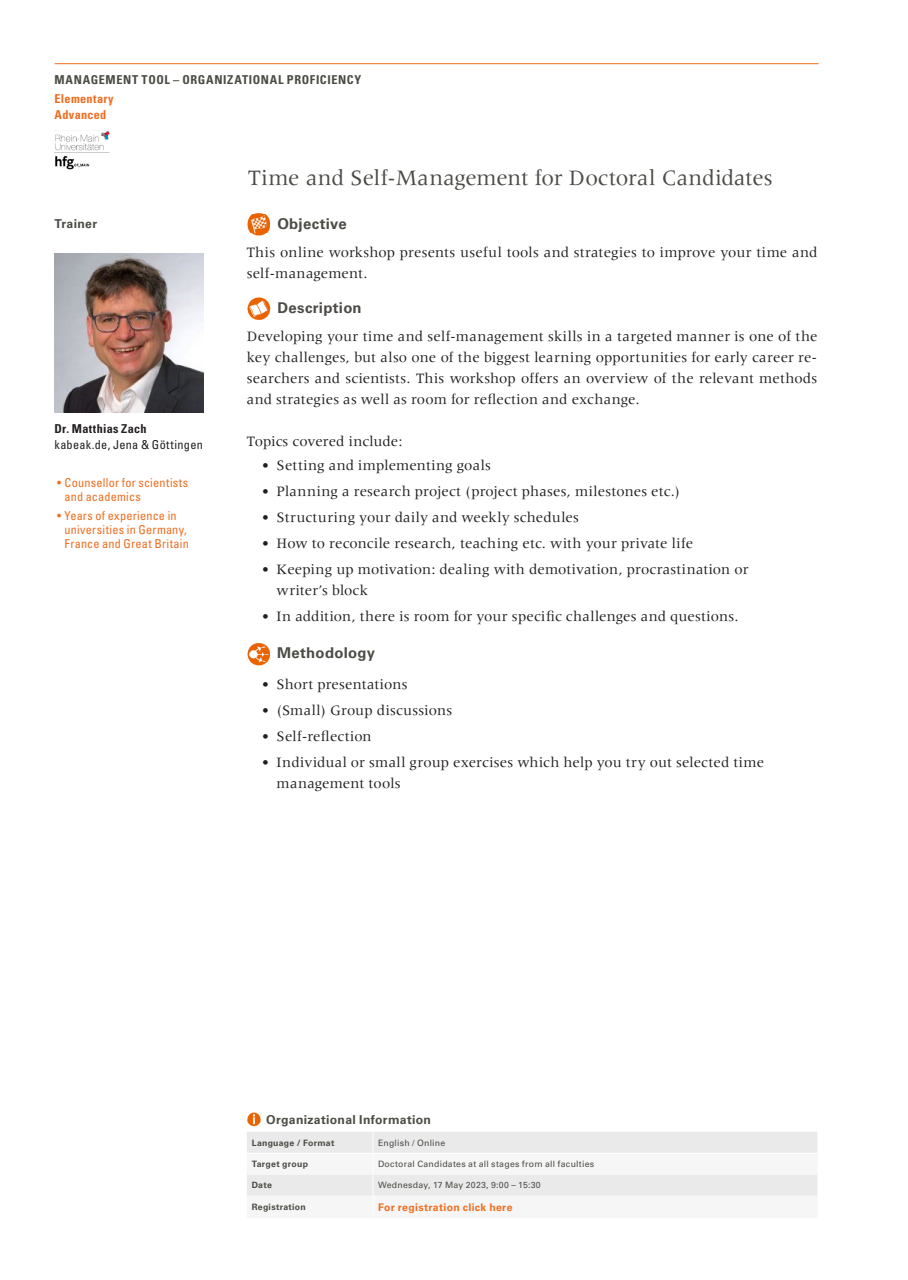
<style>
.page{position:relative;width:908px;height:1280px;background:#fff}
.page>*{position:absolute;margin:0;border:0;box-sizing:border-box;transform-origin:0 0}
.Kurse{font:22.75px "Meridien LT Std";letter-spacing:-.005em;color:#4c4b46}
.mengentext{font:14.88px/21px "Meridien LT Std";letter-spacing:.01em;color:#231f20}
.mengentext-2{font:700 14.88px "Univers LT Std";letter-spacing:.02em;color:#4c4b46}
.Objective_Descriptio{font:700 14.88px "Univers LT Std";letter-spacing:.02em;color:#4c4b46}
.t1{font:condensed 12.25px/14px "Univers LT Std";letter-spacing:.015em;color:#ef6d20}
.Kopf_Tools{font:700 condensed 12.25px "Univers LT Std";letter-spacing:.05em;color:#4c4b46}
.Trainer_Name{font:condensed 12.25px/15.8px "Univers LT Std";letter-spacing:.02em;color:#231f20}
.Tabelle_Headline{font:700 12.25px "Univers LT Std";letter-spacing:.025em;color:#4c4b46}
.Kopf_links_Einstufun{font:700 condensed 12.25px "Univers LT Std";letter-spacing:.025em;color:#ef6d20}
.Headlines__Trainer{font:700 12.25px "Univers LT Std";letter-spacing:.025em;color:#4c4b46}
.Tabelle_Mengentext{font:700 10.5px "Univers LT Std";letter-spacing:.03em;color:#ef6d20}
.Tabelle_Mengentext-2{font:8.75px "Univers LT Std";letter-spacing:.025em;color:#4c4b46}
.Tabelle_Bold{font:700 8.75px "Univers LT Std";letter-spacing:.03em;color:#4c4b46}
.s1{font-weight:700}
</style>
<div class="page">
<hr style="left:55px;top:63px;width:764px;height:1px;background:#ef6d20">
<img style="left:55px;top:253px;width:148px;height:159px">
<img style="left:247px;top:212px;width:23px;height:24px">
<img style="left:247px;top:297px;width:23px;height:22px">
<img style="left:247px;top:643px;width:23px;height:22px">
<svg style="left:247px;top:1113px;width:13px;height:13px"></svg>
<svg style="left:247px;top:1132px;width:570px;height:64px"></svg>
<hr style="left:247px;top:1153px;width:126px;height:1px;background:#fff">
<img style="left:55px;top:131px;width:54px;height:39px">
<p class="Kopf_Tools" style="left:55px;top:72px;width:308px">MANAGEMENT TOOL – ORGANIZATIONAL PROFICIENCY</p>
<p class="Kopf_links_Einstufun" style="left:55px;top:91px;width:60px">Elementary</p>
<p class="Kopf_links_Einstufun" style="left:55px;top:107px;width:53px">Advanced</p>
<p class="Headlines__Trainer" style="left:55px;top:217px;width:44px">Trainer</p>
<p class="Trainer_Name" style="left:55px;top:421px;width:150px"><span class="s1">Dr. Matthias Zach </span>kabeak.de, Jena &amp; Göttingen</p>
<p class="t1" style="left:64px;top:475px;width:125px;text-indent:-7px">• Counsellor for scientists and academics</p>
<p class="t1" style="left:64px;top:508px;width:126px;text-indent:-7px">• Years of experience in universities in Germany,<br>France and Great Britain</p>
<p class="Kurse" style="left:248px;top:165px;width:526px">Time and Self-Management for Doctoral Candidates</p>
<p class="Objective_Descriptio" style="left:277px;top:215px;width:71px">Objective</p>
<p class="mengentext" style="left:247px;top:242px;width:572px">This online workshop presents useful tools and strategies to improve your time and self-management.</p>
<p class="mengentext-2" style="left:278px;top:299px;width:86px">Description</p>
<p class="mengentext" style="left:247px;top:326px;width:572px;text-align:justify">Developing your time and self-management skills in a targeted manner is one of the key challenges, but also one of the biggest learning opportunities for early career re&shy;searchers and scientists. This workshop offers an overview of the relevant methods and strategies as well as room for reflection and exchange.</p>
<p class="mengentext" style="left:247px;top:431px;width:157px">Topics covered include:</p>
<p class="mengentext" style="left:262px;top:455px;width:231px">• Setting and implementing goals</p>
<p class="mengentext" style="left:262px;top:480px;width:420px">• Planning a research project (project phases, milestones etc.)</p>
<p class="mengentext" style="left:262px;top:506px;width:319px">• Structuring your daily and weekly schedules</p>
<p class="mengentext" style="left:262px;top:532px;width:433px">• How to reconcile research, teaching etc. with your private life</p>
<p class="mengentext" style="left:277px;top:558px;width:473px;text-indent:-15px">• Keeping up motivation: dealing with demotivation, procrastination or writer’s block</p>
<p class="mengentext" style="left:262px;top:605px;width:478px">• In addition, there is room for your specific challenges and questions.</p>
<p class="mengentext-2" style="left:277px;top:644px;width:99px">Methodology</p>
<p class="mengentext" style="left:262px;top:673px;width:147px">• Short presentations</p>
<p class="mengentext" style="left:262px;top:699px;width:192px">• (Small) Group discussions</p>
<p class="mengentext" style="left:262px;top:725px;width:111px">• Self-reflection</p>
<p class="mengentext" style="left:277px;top:751px;width:489px;text-indent:-15px">• Individual or small group exercises which help you try out selected time management tools</p>
<p class="Tabelle_Headline" style="left:266px;top:1112px;width:166px">Organizational Information</p>
<p class="Tabelle_Bold" style="left:252px;top:1137px;width:84px">Language / Format</p>
<p class="Tabelle_Mengentext-2" style="left:378px;top:1137px;width:69px">English / Online</p>
<p class="Tabelle_Bold" style="left:252px;top:1159px;width:58px">Target group</p>
<p class="Tabelle_Mengentext-2" style="left:378px;top:1159px;width:218px">Doctoral Candidates at all stages from all faculties</p>
<p class="Tabelle_Bold" style="left:252px;top:1180px;width:22px">Date</p>
<p class="Tabelle_Mengentext-2" style="left:378px;top:1180px;width:164px">Wednesday, 17 May 2023, 9:00 – 15:30</p>
<p class="Tabelle_Bold" style="left:252px;top:1201px;width:56px">Registration</p>
<p class="Tabelle_Mengentext" style="left:378px;top:1201px;width:136px">For registration click here</p>
</div>
